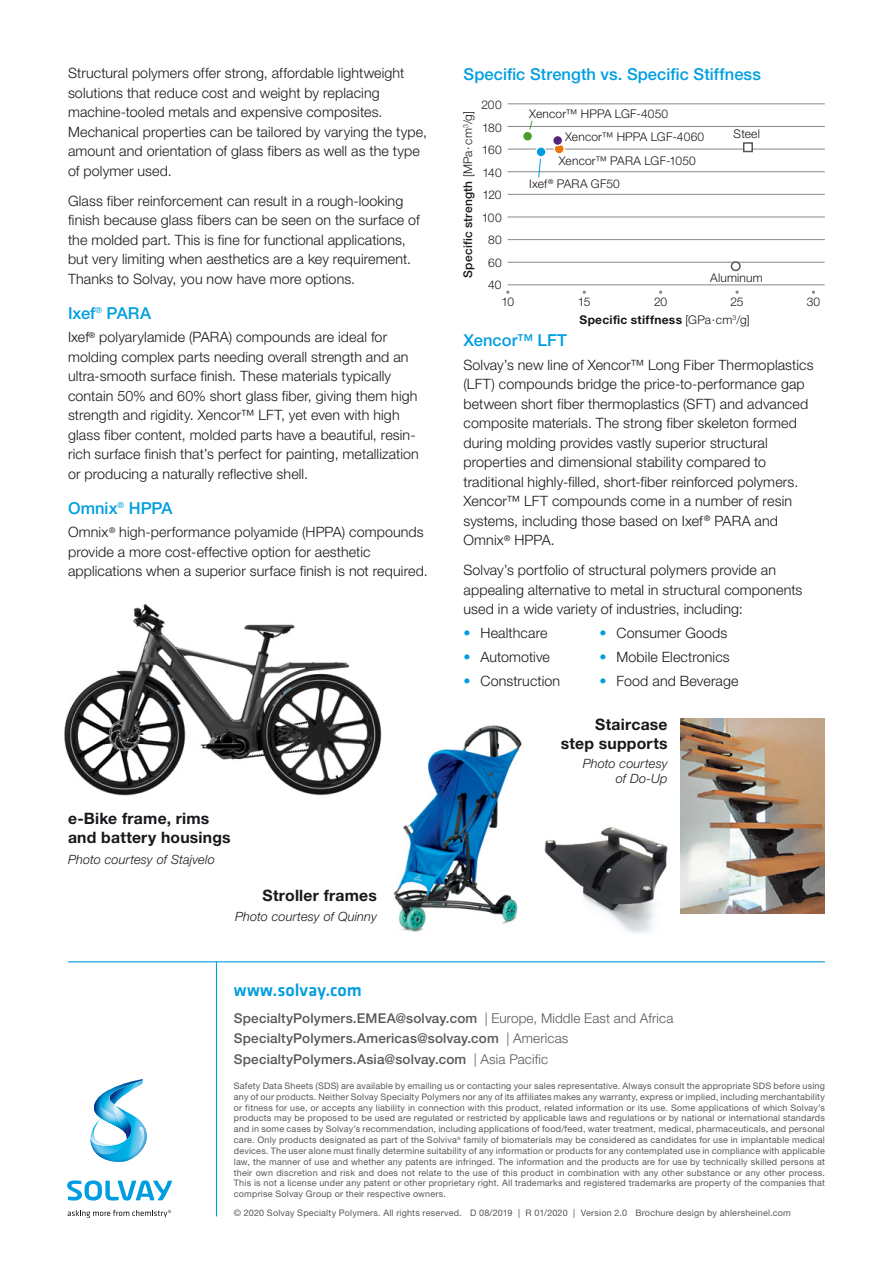
<style>
.page{position:relative;width:893px;height:1263px;background:#fff}
.page>*{position:absolute;margin:0;border:0;box-sizing:border-box;transform-origin:0 0}
.URL{font:500 18px "Klavika";color:#009ee0}
.B_head{font:500 16.5px "Helvetica Neue LT Std";letter-spacing:.005em;color:#009ee0}
.Figure_title{font:700 15.75px/18.9px "Helvetica Neue LT Std";letter-spacing:.015em;color:#1a171c}
.Body_copy{font:300 14.25px/19.5px "Helvetica Neue LT Std";letter-spacing:.01em;color:#1a171c}
.Body_copy_w__bullet{font:300 14.25px/19.5px "Helvetica Neue LT Std";letter-spacing:.01em;color:#1a171c}
.Email{font:500 13.5px "Helvetica Neue LT Std";letter-spacing:.01em;color:#58585a}
.Footnote{font:italic 300 12.75px/15.3px "Helvetica Neue LT Std";letter-spacing:.01em;color:#1a171c;text-align:right}
.Key{font:300 12px "Helvetica Neue LT Std";letter-spacing:.015em;color:#1a171c}
.Axis_title{font:700 12px "Helvetica Neue LT Std";letter-spacing:.025em;color:#1a171c}
.Axis_title-2{font:500 12px "Helvetica Neue LT Std";letter-spacing:.015em;color:#1a171c}
.Axis_label_-_right{font:300 12px "Helvetica Neue LT Std";letter-spacing:.01em;color:#1a171c}
.Axis_label_-_centere{font:300 12px "Helvetica Neue LT Std";letter-spacing:-.02em;color:#1a171c}
.Legal_Disclamer{font:9px/10.8px "Helvetica Neue LT Std";letter-spacing:.02em;color:#58585a;text-align:justify}
.s1{font-weight:300}
.s2{color:#009ee0}
</style>
<div class="page">
<img style="left:544px;top:827px;width:147px;height:106px">
<img style="left:393px;top:725px;width:129px;height:207px">
<hr style="left:68px;top:961px;width:757px;height:1px;background:#009ee0">
<hr style="left:216px;top:962px;width:1px;height:254px;background:#009ee0">
<svg style="left:67px;top:1180px;width:105px;height:20px"></svg>
<svg style="left:90px;top:1079px;width:57px;height:83px"></svg>
<svg style="left:68px;top:1210px;width:103px;height:8px"></svg>
<img style="left:64px;top:604px;width:343px;height:200px">
<img style="left:680px;top:719px;width:145px;height:194px">
<hr style="left:508px;top:239px;width:317px;height:1px;background:#87888a">
<hr style="left:508px;top:262px;width:317px;height:1px;background:#87888a">
<hr style="left:508px;top:149px;width:317px;height:1px;background:#87888a">
<hr style="left:508px;top:171px;width:317px;height:1px;background:#87888a">
<hr style="left:508px;top:103px;width:317px;height:1px;background:#87888a">
<hr style="left:508px;top:126px;width:317px;height:1px;background:#87888a">
<hr style="left:508px;top:284px;width:317px;height:1px;background:#87888a">
<hr style="left:508px;top:194px;width:317px;height:1px;background:#87888a">
<hr style="left:508px;top:217px;width:317px;height:1px;background:#87888a">
<div style="left:536px;top:147px;width:10px;height:10px;background:#009ee0;border-radius:50%"></div>
<div style="left:535px;top:146px;width:12px;height:12px;border:2px solid #fff;border-radius:50%"></div>
<div style="left:523px;top:131px;width:10px;height:10px;background:#479c2b;border-radius:50%"></div>
<div style="left:522px;top:130px;width:11px;height:12px;border:2px solid #fff;border-radius:50%"></div>
<div style="left:554px;top:144px;width:10px;height:10px;background:#ec7405;border-radius:50%"></div>
<div style="left:553px;top:143px;width:12px;height:12px;border:2px solid #fff;border-radius:50%"></div>
<div style="left:553px;top:135px;width:10px;height:10px;background:#57247d;border-radius:50%"></div>
<div style="left:552px;top:135px;width:11px;height:11px;border:2px solid #fff;border-radius:50%"></div>
<div style="left:731px;top:261px;width:10px;height:10px;border:2px solid #58585a;border-radius:50%"></div>
<div style="left:743px;top:142px;width:10px;height:10px;background:#fff;border:2px solid #58585a"></div>
<svg style="left:529px;top:121px;width:4px;height:9px"></svg>
<svg style="left:538px;top:158px;width:3px;height:20px"></svg>
<p class="Body_copy" style="left:68px;top:63px;width:360px">Structural polymers offer strong, affordable lightweight solutions that reduce cost and weight by replacing machine-tooled metals and expensive composites.<br>Mechanical properties can be tailored by varying the type, amount and orientation of glass fibers as well as the type of polymer used.</p>
<p class="Body_copy" style="left:68px;top:191px;width:353px">Glass fiber reinforcement can result in a rough-looking finish because glass fibers can be seen on the surface of the molded part. This is fine for functional applications, but very limiting when aesthetics are a key requirement.<br>Thanks to Solvay, you now have more options.</p>
<p class="B_head" style="left:68px;top:303px;width:84px">Ixef<sup>®</sup> PARA</p>
<p class="Body_copy" style="left:68px;top:327px;width:352px">Ixef<sup>®</sup> polyarylamide (PARA) compounds are ideal for molding complex parts needing overall strength and an ultra-smooth surface finish. These materials typically contain 50% and 60% short glass fiber, giving them high strength and rigidity. Xencor™ LFT, yet even with high glass fiber content, molded parts have a beautiful, resin&shy;rich surface finish that’s perfect for painting, metallization or producing a naturally reflective shell.</p>
<p class="B_head" style="left:68px;top:498px;width:106px">Omnix<sup>®</sup> HPPA</p>
<p class="Body_copy" style="left:68px;top:522px;width:361px">Omnix<sup>®</sup> high-performance polyamide (HPPA) compounds provide a more cost-effective option for aesthetic applications when a superior surface finish is not required.</p>
<p class="Figure_title" style="left:68px;top:808px;width:164px">e-Bike frame, rims and battery housings</p>
<p class="Footnote" style="left:68px;top:851px;width:148px">Photo courtesy of Stajvelo</p>
<p class="Figure_title" style="left:263px;top:885px;width:116px">Stroller frames</p>
<p class="Footnote" style="left:235px;top:908px;width:143px">Photo courtesy of Quinny</p>
<p class="URL" style="left:234px;top:977px;width:129px">www.solvay.com</p>
<p class="B_head" style="left:463px;top:64px;width:299px">Specific Strength vs. Specific Stiffness</p>
<p class="Axis_label_-_right" style="left:481px;top:98px;width:22px">200</p>
<p class="Axis_label_-_right" style="left:482px;top:120px;width:21px">180</p>
<p class="Axis_label_-_right" style="left:482px;top:143px;width:21px">160</p>
<p class="Axis_label_-_right" style="left:482px;top:165px;width:21px">140</p>
<p class="Axis_title-2" style="left:461px;top:278px;width:168px;rotate:-90deg">Specific strength <span class="s1">[MPa·cm</span><sup>3</sup><span class="s1">/g]</span></p>
<p class="Axis_label_-_right" style="left:482px;top:188px;width:21px">120</p>
<p class="Axis_label_-_right" style="left:482px;top:210px;width:21px">100</p>
<p class="Axis_label_-_right" style="left:488px;top:233px;width:15px">80</p>
<p class="Axis_label_-_right" style="left:488px;top:255px;width:15px">60</p>
<p class="Axis_label_-_right" style="left:488px;top:278px;width:15px">40</p>
<p class="Axis_label_-_centere" style="left:501px;top:294px;width:14px">10</p>
<p class="Key" style="left:529px;top:106px;width:140px">Xencor™ HPPA LGF-4050</p>
<p class="Key" style="left:559px;top:154px;width:139px">Xencor™ PARA LGF-1050</p>
<p class="Key" style="left:565px;top:130px;width:141px">Xencor™ HPPA LGF-4060</p>
<p class="Key" style="left:529px;top:176px;width:92px">Ixef <sup>®</sup> PARA GF50</p>
<p class="Key" style="left:734px;top:127px;width:28px">Steel</p>
<p class="Key" style="left:710px;top:270px;width:54px">Aluminum</p>
<p class="Axis_label_-_centere" style="left:578px;top:294px;width:14px">15</p>
<p class="Axis_label_-_centere" style="left:654px;top:294px;width:15px">20</p>
<p class="Axis_label_-_centere" style="left:730px;top:294px;width:15px">25</p>
<p class="Axis_label_-_centere" style="left:807px;top:294px;width:15px">30</p>
<p class="Axis_title" style="left:579px;top:313px;width:172px">Specific stiffness <span class="s1">[GPa·cm</span><sup>3</sup><span class="s1">/g]</span></p>
<p class="B_head" style="left:463px;top:330px;width:105px">Xencor™ LFT</p>
<p class="Body_copy" style="left:463px;top:354px;width:352px">Solvay’s new line of Xencor™ Long Fiber Thermoplastics (LFT) compounds bridge the price-to-performance gap between short fiber thermoplastics (SFT) and advanced composite materials. The strong fiber skeleton formed during molding provides vastly superior structural properties and dimensional stability compared to traditional highly-filled, short-fiber reinforced polymers.<br>Xencor™ LFT compounds come in a number of resin systems, including those based on Ixef <sup>®</sup> PARA and Omnix<sup>®</sup> HPPA.</p>
<p class="Body_copy_w__bullet" style="left:463px;top:560px;width:340px">Solvay’s portfolio of structural polymers provide an appealing alternative to metal in structural components used in a wide variety of industries, including:</p>
<p class="Body_copy" style="left:463px;top:623px;width:86px"><span class="s2">•</span> Healthcare</p>
<p class="Body_copy" style="left:463px;top:647px;width:88px"><span class="s2">•</span> Automotive</p>
<p class="Body_copy" style="left:463px;top:671px;width:98px"><span class="s2">•</span> Construction</p>
<p class="Body_copy" style="left:600px;top:623px;width:129px"><span class="s2">•</span> Consumer Goods</p>
<p class="Body_copy" style="left:600px;top:647px;width:132px"><span class="s2">•</span> Mobile Electronics</p>
<p class="Body_copy" style="left:600px;top:671px;width:140px"><span class="s2">•</span> Food and Beverage</p>
<p class="Figure_title" style="left:561px;top:714px;width:108px;text-align:right">Staircase step supports</p>
<p class="Footnote" style="left:583px;top:756px;width:86px">Photo courtesy of Do-Up</p>
<p class="Email" style="left:234px;top:1010px;width:441px">SpecialtyPolymers.EMEA@solvay.com <span class="s1">| Europe, Middle East and Africa</span></p>
<p class="Email" style="left:234px;top:1030px;width:336px">SpecialtyPolymers.Americas@solvay.com <span class="s1">| Americas</span></p>
<p class="Email" style="left:234px;top:1051px;width:316px">SpecialtyPolymers.Asia@solvay.com <span class="s1">| Asia Pacific</span></p>
<p class="Legal_Disclamer" style="left:234px;top:1080px;width:593px">Safety Data Sheets (SDS) are available by emailing us or contacting your sales representative. Always consult the appropriate SDS before using any of our products. Neither Solvay Specialty Polymers nor any of its affiliates makes any warranty, express or implied, including merchantability or fitness for use, or accepts any liability in connection with this product, related information or its use. Some applications of which Solvay’s products may be proposed to be used are regulated or restricted by applicable laws and regulations or by national or international standards and in some cases by Solvay’s recommendation, including applications of food/feed, water treatment, medical, pharmaceuticals, and personal care. Only products designated as part of the Solviva<sup>®</sup> family of biomaterials may be considered as candidates for use in implantable medical devices. The user alone must finally determine suitability of any information or products for any contemplated use in compliance with applicable law, the manner of use and whether any patents are infringed. The information and the products are for use by technically skilled persons at their own discretion and risk and does not relate to the use of this product in combination with any other substance or any other process.<br>This is not a license under any patent or other proprietary right. All trademarks and registered trademarks are property of the companies that comprise Solvay Group or their respective owners.</p>
<p class="Legal_Disclamer" style="left:234px;top:1208px;width:558px">© 2020 Solvay Specialty Polymers. All rights reserved. D 08/2019 | R 01/2020 | Version 2.0 Brochure design by ahlersheinel.com</p>
</div>
